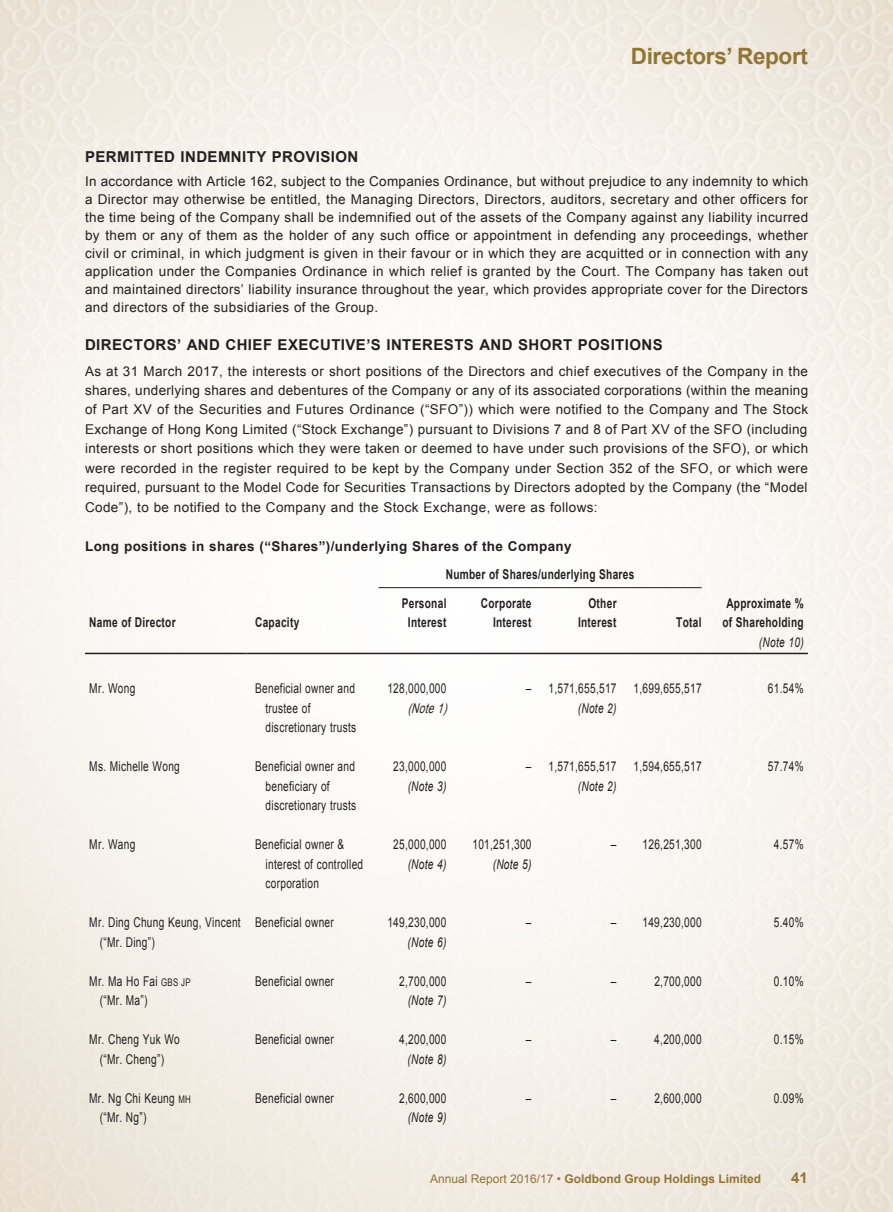
<style>
.page{position:relative;width:893px;height:1212px;background:#fff}
.page>*{position:absolute;margin:0;border:0;box-sizing:border-box;transform-origin:0 0}
.t1{font:700 22.5px "Arial";letter-spacing:-.015em;color:#937532}
.t2{font:700 15px "Arial";letter-spacing:.03em;color:#231f20}
.t3{font:700 15px "Arial";color:#937532}
.t4{font:13.5px/18px "Arial";letter-spacing:.03em;color:#231f20;text-align:justify}
.t5{font:13.5px/19.5px "Arial";letter-spacing:.03em;color:#231f20;scale:.75 1}
.t6{font:700 13.5px/19.5px "Arial";letter-spacing:.03em;color:#231f20;text-align:right;scale:.75 1}
.t7{font:700 13.5px/28px "Arial";letter-spacing:.03em;color:#231f20}
.t8{font:italic 13.5px "Arial";letter-spacing:.03em;color:#231f20;scale:.75 1}
.t9{font:italic 13.5px "Arial";color:#231f20;scale:.75 1}
.t10{font:700 12px "Arial";color:#937532}
.s1{font-size:10.5px}
.s2{font-weight:400}
</style>
<div class="page">
<hr style="left:378px;top:587px;width:324px;height:1px;background:#231f20">
<hr style="left:85px;top:653px;width:162px;height:1px;background:#231f20">
<hr style="left:247px;top:653px;width:123px;height:1px;background:#231f20">
<hr style="left:370px;top:653px;width:85px;height:1px;background:#231f20">
<hr style="left:455px;top:653px;width:85px;height:1px;background:#231f20">
<hr style="left:540px;top:653px;width:85px;height:1px;background:#231f20">
<hr style="left:625px;top:653px;width:85px;height:1px;background:#231f20">
<hr style="left:710px;top:653px;width:98px;height:1px;background:#231f20">
<h1 class="t1" style="left:631px;top:42px;width:179px">Directors’ Report</h1>
<p class="t2" style="left:85px;top:147px;width:11px">permitted</p>
<p class="t2" style="left:180px;top:147px;width:102px">INDEMNITy provision</p>
<p class="t4" style="left:85px;top:172px;width:725px">In accordance with Article 162, subject to the Companies Ordinance, but without prejudice to any indemnity to which a Director may otherwise be entitled, the Managing Directors, Directors, auditors, secretary and other officers for the time being of the Company shall be indemnified out of the assets of the Company against any liability incurred by them or any of them as the holder of any such office or appointment in defending any proceedings, whether civil or criminal, in which judgment is given in their favour or in which they are acquitted or in connection with any application under the Companies Ordinance in which relief is granted by the Court. The Company has taken out and maintained directors’ liability insurance throughout the year, which provides appropriate cover for the Directors and directors of the subsidiaries of the Group.</p>
<p class="t2" style="left:85px;top:334px;width:23px">Directors</p>
<p class="t2" style="left:177px;top:334px;width:22px">’ and</p>
<p class="t2" style="left:225px;top:334px;width:315px">CHIEF EXECUTIVE’S INTERESTS AND Short</p>
<p class="t2" style="left:578px;top:334px;width:21px">Positions</p>
<p class="t4" style="left:85px;top:361px;width:725px;line-height:19.5px">As at 31 March 2017, the interests or short positions of the Directors and chief executives of the Company in the shares, underlying shares and debentures of the Company or any of its associated corporations (within the meaning of Part XV of the Securities and Futures Ordinance (“SFO”)) which were notified to the Company and The Stock Exchange of Hong Kong Limited (“Stock Exchange”) pursuant to Divisions 7 and 8 of Part XV of the SFO (including interests or short positions which they were taken or deemed to have under such provisions of the SFO), or which were recorded in the register required to be kept by the Company under Section 352 of the SFO, or which were required, pursuant to the Model Code for Securities Transactions by Directors adopted by the Company (the “Model Code”), to be notified to the Company and the Stock Exchange, were as follows:</p>
<p class="t7" style="left:446px;top:533px;width:190px;text-indent:-361px">Long positions in shares (“Shares”)/underlying Shares of the Company<br>Number of Shares/underlying Shares</p>
<p class="t6" style="left:89px;top:613px;width:117px">Name of Director</p>
<p class="t6" style="left:255px;top:613px;width:60px">Capacity</p>
<p class="t6" style="left:402px;top:593px;width:61px;text-align:center">Personal<br>Interest</p>
<p class="t6" style="left:481px;top:593px;width:69px">Corporate<br>Interest</p>
<p class="t6" style="left:578px;top:593px;width:53px">Other<br>Interest</p>
<p class="t6" style="left:722px;top:593px;width:110px;text-align:left">Approximate % of Shareholding</p>
<p class="t8" style="left:759px;top:633px;width:61px">(Note 10)</p>
<p class="t6" style="left:676px;top:613px;width:35px">Total</p>
<p class="t5" style="left:89px;top:679px;width:63px">Mr. Wong</p>
<p class="t5" style="left:266px;top:679px;width:122px;text-indent:-10px">Beneficial owner and trustee of discretionary trusts</p>
<p class="t5" style="left:387px;top:679px;width:80px">128,000,000</p>
<p class="t9" style="left:408px;top:699px;width:60px">(Note1)</p>
<p class="t5" style="left:89px;top:757px;width:122px">Ms. Michelle Wong</p>
<p class="t5" style="left:266px;top:757px;width:122px;text-indent:-10px">Beneficial owner and beneficiary of discretionary trusts</p>
<p class="t5" style="left:393px;top:757px;width:72px">23,000,000</p>
<p class="t8" style="left:408px;top:777px;width:53px">(Note 3)</p>
<p class="t5" style="left:89px;top:835px;width:63px">Mr. Wang</p>
<p class="t5" style="left:266px;top:835px;width:132px;text-indent:-10px">Beneficial owner &amp; interest of controlled corporation</p>
<p class="t5" style="left:393px;top:835px;width:72px">25,000,000</p>
<p class="t8" style="left:408px;top:855px;width:53px">(Note 4)</p>
<p class="t5" style="left:100px;top:913px;width:190px;text-indent:-10px">Mr. Ding Chung Keung, Vincent (“Mr. Ding”)</p>
<p class="t5" style="left:255px;top:913px;width:107px">Beneficial owner</p>
<p class="t5" style="left:387px;top:913px;width:80px">149,230,000</p>
<p class="t8" style="left:408px;top:933px;width:53px">(Note 6)</p>
<p class="t5" style="left:100px;top:971px;width:123px;text-indent:-10px">Mr. Ma Ho Fai <span class="s1">GBS JP </span>(“Mr. Ma”)</p>
<p class="t5" style="left:255px;top:971px;width:107px">Beneficial owner</p>
<p class="t5" style="left:399px;top:971px;width:65px">2,700,000</p>
<p class="t8" style="left:408px;top:992px;width:53px">(Note 7)</p>
<p class="t5" style="left:89px;top:1030px;width:122px;text-align:center">Mr. Cheng Yuk Wo (“Mr. Cheng”)</p>
<p class="t5" style="left:255px;top:1030px;width:107px">Beneficial owner</p>
<p class="t5" style="left:399px;top:1030px;width:65px">4,200,000</p>
<p class="t8" style="left:408px;top:1050px;width:53px">(Note 8)</p>
<p class="t5" style="left:100px;top:1088px;width:123px;text-indent:-10px">Mr. Ng Chi Keung <span class="s1">MH </span>(“Mr. Ng”)</p>
<p class="t5" style="left:255px;top:1088px;width:107px">Beneficial owner</p>
<p class="t5" style="left:399px;top:1088px;width:65px">2,600,000</p>
<p class="t8" style="left:408px;top:1109px;width:53px">(Note 9)</p>
<p class="t5" style="left:526px;top:679px;width:122px">– 1,571,655,517</p>
<p class="t8" style="left:578px;top:699px;width:53px">(Note 2)</p>
<p class="t5" style="left:526px;top:757px;width:122px">– 1,571,655,517</p>
<p class="t8" style="left:578px;top:777px;width:53px">(Note 2)</p>
<p class="t5" style="left:633px;top:679px;width:92px">1,699,655,517</p>
<p class="t5" style="left:768px;top:679px;width:49px">61.54%</p>
<p class="t5" style="left:633px;top:757px;width:92px">1,594,655,517</p>
<p class="t5" style="left:768px;top:757px;width:49px">57.74%</p>
<p class="t5" style="left:472px;top:835px;width:80px">101,251,300</p>
<p class="t8" style="left:493px;top:855px;width:53px">(Note 5)</p>
<p class="t5" style="left:611px;top:835px;width:122px">– 126,251,300</p>
<p class="t5" style="left:774px;top:835px;width:41px">4.57%</p>
<p class="t5" style="left:526px;top:913px;width:9px">–</p>
<p class="t5" style="left:611px;top:913px;width:122px">– 149,230,000</p>
<p class="t5" style="left:774px;top:913px;width:41px">5.40%</p>
<p class="t5" style="left:526px;top:971px;width:9px">–</p>
<p class="t5" style="left:611px;top:971px;width:9px">–</p>
<p class="t5" style="left:654px;top:971px;width:65px">2,700,000</p>
<p class="t5" style="left:774px;top:971px;width:41px">0.10%</p>
<p class="t5" style="left:526px;top:1030px;width:9px">–</p>
<p class="t5" style="left:611px;top:1030px;width:9px">–</p>
<p class="t5" style="left:654px;top:1030px;width:65px">4,200,000</p>
<p class="t5" style="left:774px;top:1030px;width:41px">0.15%</p>
<p class="t5" style="left:526px;top:1088px;width:9px">–</p>
<p class="t5" style="left:611px;top:1088px;width:9px">–</p>
<p class="t5" style="left:654px;top:1088px;width:65px">2,600,000</p>
<p class="t5" style="left:774px;top:1088px;width:41px">0.09%</p>
<p class="t10" style="left:430px;top:1171px;width:332px"><span class="s2">Annual Report 2016/17 •</span> Goldbond Group Holdings Limited</p>
<p class="t3" style="left:791px;top:1168px;width:18px">41</p>
</div>
